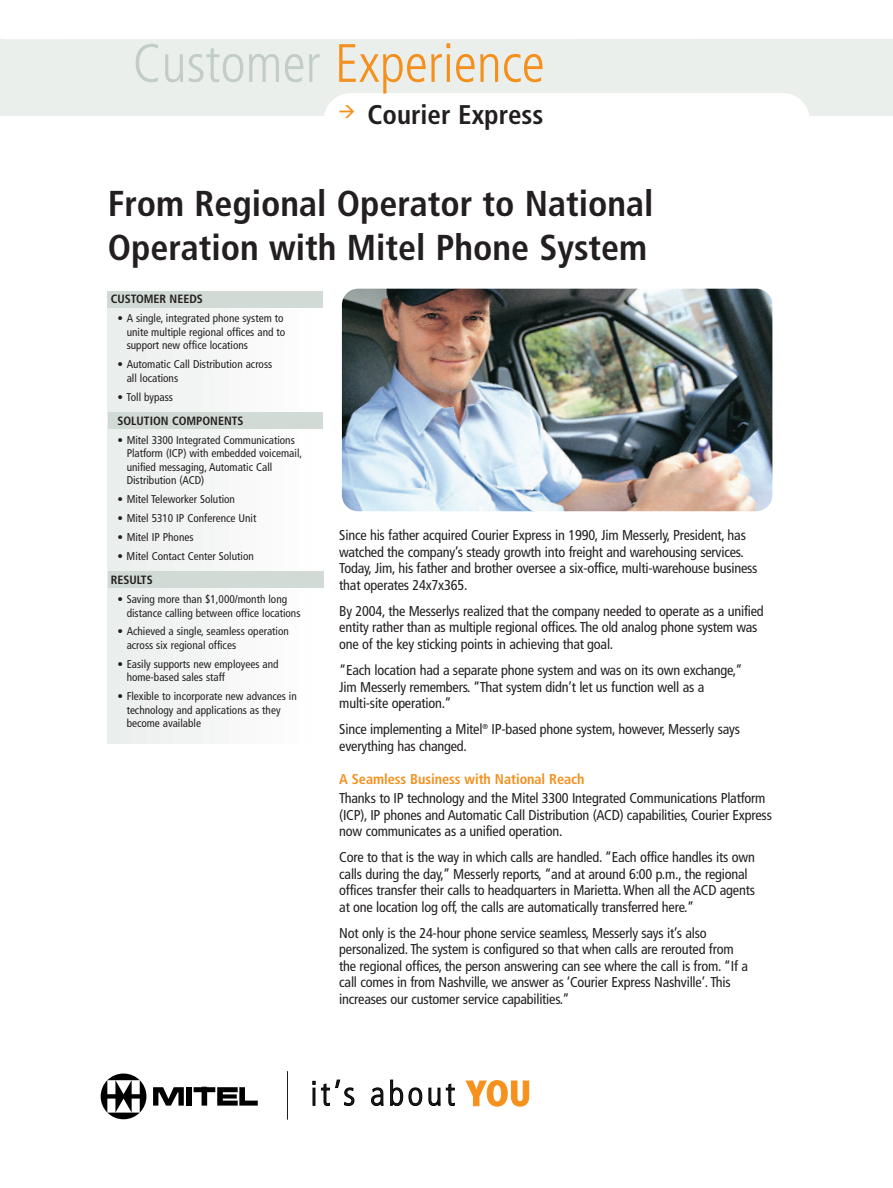
<style>
.page{position:relative;width:893px;height:1188px;background:#fff}
.page>*{position:absolute;margin:0;border:0;box-sizing:border-box;transform-origin:0 0}
.t1{font:300 condensed 54px "Frutiger";color:#f4901d}
.t2{font:700 condensed 36px/44.4px "Frutiger";color:#231f20}
.t3{font:700 condensed 27px "Frutiger";color:#231f20}
.t4{font:condensed 14.25px/16.5px "Frutiger";letter-spacing:-.015em;color:#231f20}
.t5{font:700 condensed 14.25px "Frutiger";letter-spacing:-.005em;color:#f4901d}
.t6{font:700 condensed 12px "Frutiger";color:#231f20}
.t7{font:condensed 11.25px/13.5px "Frutiger";color:#231f20}
.s1{color:#c2cdc5}
</style>
<div class="page">
<div style="left:108px;top:298px;width:15px;height:446px;background:#eaeeec"></div>
<div style="left:117px;top:298px;width:20px;height:446px;background:#ebefed"></div>
<div style="left:131px;top:298px;width:19px;height:446px;background:#edf0ee"></div>
<div style="left:144px;top:298px;width:20px;height:446px;background:#eef1ef"></div>
<div style="left:158px;top:298px;width:20px;height:446px;background:#f0f3f1"></div>
<div style="left:171px;top:298px;width:20px;height:446px;background:#f1f4f2"></div>
<div style="left:185px;top:298px;width:20px;height:446px;background:#f2f4f3"></div>
<div style="left:199px;top:298px;width:19px;height:446px;background:#f4f6f4"></div>
<div style="left:212px;top:298px;width:20px;height:446px;background:#f5f7f6"></div>
<div style="left:226px;top:298px;width:20px;height:446px;background:#f7f8f7"></div>
<div style="left:240px;top:298px;width:19px;height:446px;background:#f8f9f8"></div>
<div style="left:253px;top:298px;width:20px;height:446px;background:#f9faf9"></div>
<div style="left:267px;top:298px;width:20px;height:446px;background:#fbfbfb"></div>
<div style="left:109px;top:571px;width:215px;height:17px;background:#d2dad5"></div>
<div style="left:109px;top:412px;width:214px;height:17px;background:#d2dad5"></div>
<svg style="left:312px;top:1081px;width:3px;height:25px"></svg>
<svg style="left:321px;top:1079px;width:34px;height:27px"></svg>
<svg style="left:371px;top:1087px;width:13px;height:19px"></svg>
<svg style="left:390px;top:1079px;width:32px;height:27px"></svg>
<svg style="left:428px;top:1083px;width:27px;height:23px"></svg>
<svg style="left:465px;top:1080px;width:64px;height:27px"></svg>
<svg style="left:101px;top:1074px;width:45px;height:45px"></svg>
<div style="left:186px;top:1087px;width:6px;height:19px;background:#000"></div>
<svg style="left:153px;top:1087px;width:31px;height:19px"></svg>
<svg style="left:194px;top:1087px;width:64px;height:19px"></svg>
<hr style="left:287px;top:1071px;width:1px;height:49px;background:#231f20">
<div style="left:108px;top:291px;width:215px;height:17px;background:#d2dad5"></div>
<img style="left:342px;top:289px;width:430px;height:222px;border-radius:16px">
<svg style="left:3px;top:39px;width:890px;height:77px;fill:#ebefec"></svg>
<svg style="left:0;top:39px;width:3px;height:77px"></svg>
<svg style="left:340px;top:105px;width:14px;height:11px"></svg>
<h1 class="t1" style="left:133px;top:41px;width:414px"><span class="s1">Customer</span> Experience</h1>
<h3 class="t3" style="left:368px;top:104px;width:177px">Courier Express</h3>
<h2 class="t2" style="left:108px;top:184px;width:547px">From Regional Operator to National<br>Operation with Mitel Phone System</h2>
<p class="t6" style="left:111px;top:294px;width:94px">CUSTOMER NEEDS</p>
<p class="t7" style="left:127px;top:313px;width:160px;text-indent:-9px">• A single, integrated phone system to unite multiple regional offices and to support new office locations</p>
<p class="t7" style="left:127px;top:358px;width:147px;text-indent:-9px">• Automatic Call Distribution across all locations</p>
<p class="t7" style="left:117px;top:391px;width:57px">• Toll bypass</p>
<p class="t6" style="left:118px;top:416px;width:128px">SOLUTION COMPONENTS</p>
<p class="t7" style="left:127px;top:434px;width:177px;text-indent:-9px">• Mitel 3300 Integrated Communications Platform (ICP) with embedded voicemail, unified messaging, Automatic Call Distribution (ACD)</p>
<p class="t7" style="left:118px;top:493px;width:119px">• Mitel Teleworker Solution</p>
<p class="t7" style="left:118px;top:512px;width:140px">• Mitel 5310 IP Conference Unit</p>
<p class="t7" style="left:118px;top:531px;width:78px">• Mitel IP Phones</p>
<p class="t7" style="left:117px;top:550px;width:138px">• Mitel Contact Center Solution</p>
<p class="t6" style="left:111px;top:575px;width:43px">RESULTS</p>
<p class="t7" style="left:127px;top:593px;width:175px;text-indent:-9px">• Saving more than $1,000/month long distance calling between office locations</p>
<p class="t7" style="left:127px;top:626px;width:164px;text-indent:-9px">• Achieved a single, seamless operation across six regional offices</p>
<p class="t7" style="left:127px;top:658px;width:153px;text-indent:-9px">• Easily supports new employees and home-based sales staff</p>
<p class="t7" style="left:127px;top:691px;width:172px;text-indent:-9px">• Flexible to incorporate new advances in technology and applications as they become available</p>
<p class="t4" style="left:339px;top:528px;width:420px">Since his father acquired Courier Express in 1990, Jim Messerly, President, has watched the company’s steady growth into freight and warehousing services.<br>Today, Jim, his father and brother oversee a six-office, multi-warehouse business that operates 24x7x365.</p>
<p class="t4" style="left:339px;top:604px;width:426px">By 2004, the Messerlys realized that the company needed to operate as a unified entity rather than as multiple regional offices. The old analog phone system was one of the key sticking points in achieving that goal.</p>
<p class="t4" style="left:339px;top:663px;width:405px">“Each location had a separate phone system and was on its own exchange,”<br>Jim Messerly remembers. “That system didn’t let us function well as a multi-site operation.”</p>
<p class="t4" style="left:339px;top:722px;width:402px">Since implementing a Mitel<sup>®</sup> IP-based phone system, however, Messerly says everything has changed.</p>
<p class="t5" style="left:339px;top:773px;width:247px">A Seamless Business with National Reach</p>
<p class="t4" style="left:339px;top:791px;width:434px">Thanks to IP technology and the Mitel 3300 Integrated Communications Platform (ICP), IP phones and Automatic Call Distribution (ACD) capabilities, Courier Express now communicates as a unified operation.</p>
<p class="t4" style="left:339px;top:850px;width:417px">Core to that is the way in which calls are handled. “Each office handles its own calls during the day,” Messerly reports, “and at around 6:00 p.m., the regional offices transfer their calls to headquarters in Marietta. When all the ACD agents at one location log off, the calls are automatically transferred here.”</p>
<p class="t4" style="left:339px;top:926px;width:410px">Not only is the 24-hour phone service seamless, Messerly says it’s also personalized. The system is configured so that when calls are rerouted from the regional offices, the person answering can see where the call is from. “If a call comes in from Nashville, we answer as ‘Courier Express Nashville’. This increases our customer service capabilities.”</p>
</div>
